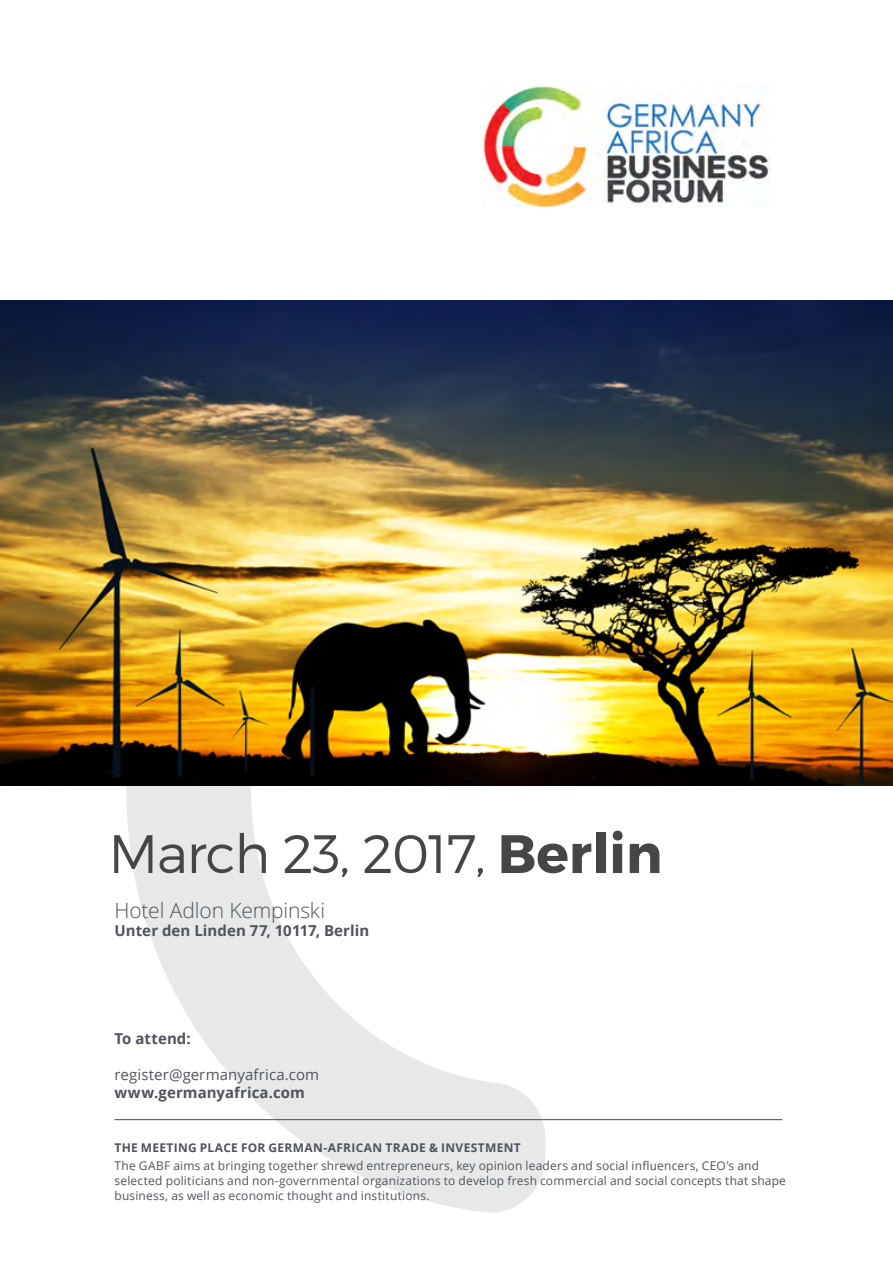
<style>
.page{position:relative;width:893px;height:1263px;background:#fff}
.page>*{position:absolute;margin:0;border:0;box-sizing:border-box;transform-origin:0 0}
.t1{font:300 54px "Montserrat";letter-spacing:-.025em;color:#464547}
.t2{font:300 21px "Open Sans";letter-spacing:-.005em;color:#50535c}
.t3{font:700 15px "Open Sans";letter-spacing:.005em;color:#50535c}
.t4{font:15px "Open Sans";letter-spacing:.005em;color:#50535c}
.t5{font:12px/15px "Open Sans";letter-spacing:.015em;color:#50535c}
.t6{font:700 12px "Open Sans";letter-spacing:.025em;color:#50535c}
.s1{font-weight:700}
</style>
<div class="page">
<svg style="left:126px;top:785px;width:419px;height:428px"></svg>
<hr style="left:114px;top:1119px;width:668px;height:1px;background:#50535c">
<img style="left:0;top:300px;width:893px;height:485px">
<img style="left:482px;top:86px;width:287px;height:120px">
<h1 class="t1" style="left:108px;top:821px;width:555px">March 23, 2017, <span class="s1">Berlin</span></h1>
<h2 class="t2" style="left:114px;top:896px;width:212px">Hotel Adlon Kempinski</h2>
<p class="t3" style="left:114px;top:920px;width:256px">Unter den Linden 77, 10117, Berlin</p>
<p class="t3" style="left:114px;top:1028px;width:78px">To attend:</p>
<p class="t4" style="left:114px;top:1064px;width:206px">register@germanyafrica.com</p>
<p class="t3" style="left:114px;top:1082px;width:192px">www.germanyafrica.com</p>
<p class="t6" style="left:114px;top:1139px;width:408px">THE MEETING PLACE FOR GERMAN-AFRICAN TRADE &amp; INVESTMENT</p>
<p class="t5" style="left:114px;top:1158px;width:673px">The GABF aims at bringing together shrewd entrepreneurs, key opinion leaders and social influencers, CEO’s and selected politicians and non-governmental organizations to develop fresh commercial and social concepts that shape business, as well as economic thought and institutions.</p>
</div>
